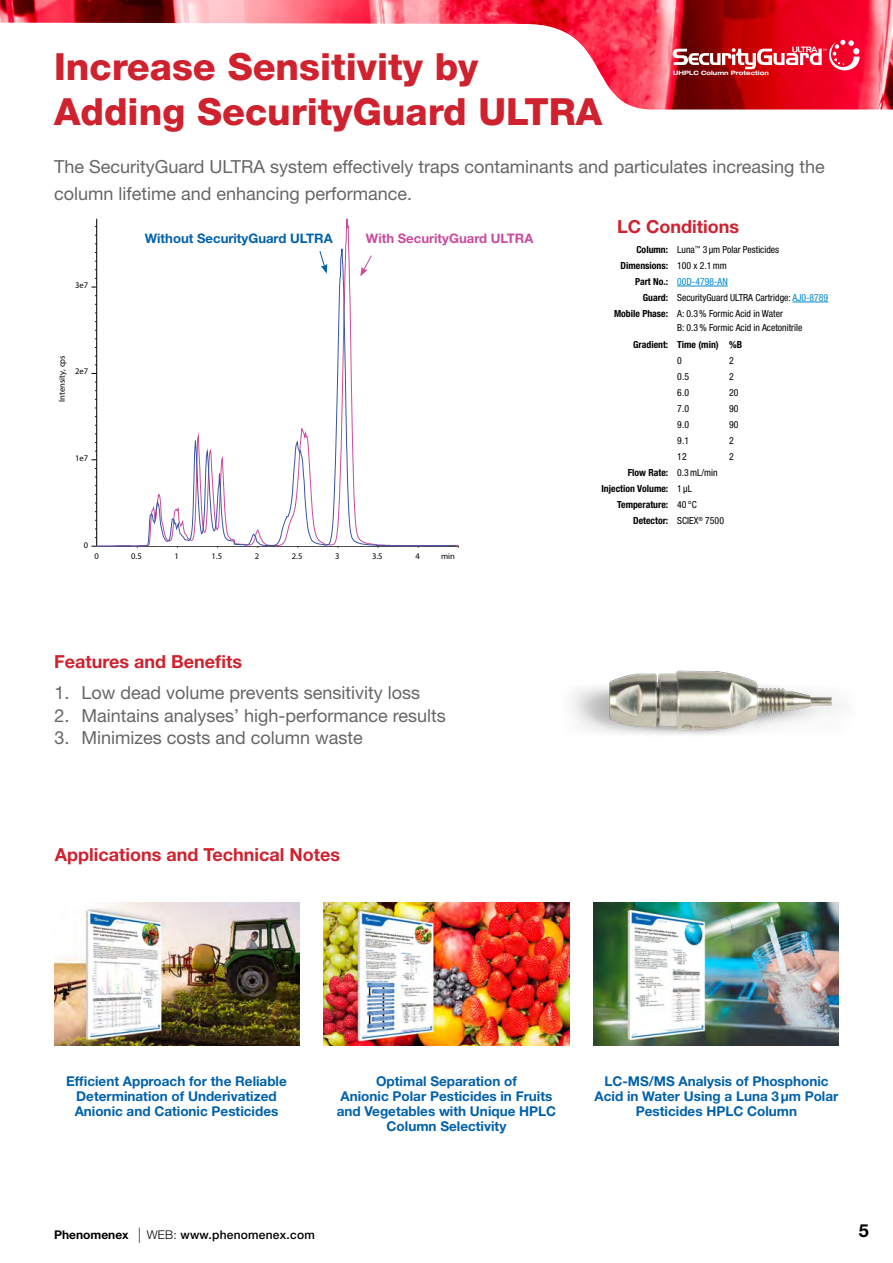
<style>
.page{position:relative;width:893px;height:1263px;background:#fff}
.page>*{position:absolute;margin:0;border:0;box-sizing:border-box;transform-origin:0 0}
.t1{font:800 37.5px/45px "Helvetica Neue LT Pro";color:#cf212e}
.t2{font:18px/27px "Helvetica Neue LT Pro";color:#666}
.t3{font:700 18px "Helvetica Neue LT Pro";color:#cf212e}
.t4{font:700 18px "Helvetica Neue LT Pro";color:#000}
.t5{font:700 13.5px/15px "Helvetica Neue LT Pro";color:#0061ab;text-align:center}
.t6{font:700 13.05px "Helvetica Neue LT Pro";color:#0061ab}
.t7{font:700 13.05px "Helvetica Neue LT Pro";color:#c94b9c}
.t8{font:500 12px "Helvetica Neue LT Pro";letter-spacing:.02em;color:#000}
.t9{font:700 12px "Helvetica Neue LT Pro";color:#000}
.t10{font:condensed 9.75px "Helvetica Neue LT Pro";color:#000}
.t11{font:700 condensed 9.75px "Helvetica Neue LT Pro";color:#000}
.t12{font:condensed 9.75px "Helvetica Neue LT Pro";color:#08c}
.t13{font:8.55px "Myriad Pro";color:#000}
.t14{font:700 expanded 6px "Helvetica Neue LT Pro";color:#fff}
.s1{font-weight:700}
.s2{font-weight:400}
.s3{font-weight:700;color:#000}
.s4{color:#08c}
.s5{font-weight:400;font-stretch:condensed;font-size:21.6px}
.s6{font-weight:300}
</style>
<div class="page">
<img style="left:0;top:0;width:893px;height:110px">
<hr style="left:96px;top:219px;width:1px;height:327px;background:#000">
<svg style="left:92px;top:222px;width:5px;height:325px"></svg>
<hr style="left:97px;top:546px;width:362px;height:1px;background:#000">
<svg style="left:97px;top:249px;width:358px;height:297px"></svg>
<svg style="left:360px;top:255px;width:12px;height:21px"></svg>
<svg style="left:319px;top:250px;width:8px;height:24px"></svg>
<img style="left:572px;top:670px;width:268px;height:65px">
<svg style="left:673px;top:40px;width:187px;height:30px"></svg>
<hr style="left:677px;top:286px;width:51px;height:1px;background:#08c">
<hr style="left:792px;top:302px;width:36px;height:1px;background:#08c">
<img style="left:54px;top:903px;width:245px;height:142px">
<img style="left:324px;top:903px;width:245px;height:142px">
<img style="left:594px;top:903px;width:245px;height:142px">
<h1 class="t1" style="left:54px;top:44px;width:550px">Increase Sensitivity by<br>Adding SecurityGuard ULTRA</h1>
<h2 class="t2" style="left:54px;top:153px;width:772px">The SecurityGuard ULTRA system effectively traps contaminants and particulates increasing the column lifetime and enhancing performance.</h2>
<p class="t14" style="left:673px;top:69px;width:97px">UHPLC Column Protection</p>
<p class="t13" style="left:75px;top:280px;width:15px">3e7</p>
<p class="t13" style="left:57px;top:402px;width:48px;rotate:-90deg">Intensity, cps</p>
<p class="t13" style="left:75px;top:366px;width:15px">2e7</p>
<p class="t13" style="left:75px;top:453px;width:15px">1e7</p>
<p class="t6" style="left:145px;top:230px;width:189px">Without SecurityGuard ULTRA</p>
<p class="t7" style="left:366px;top:230px;width:169px">With SecurityGuard ULTRA</p>
<p class="t13" style="left:84px;top:540px;width:6px">0</p>
<p class="t13" style="left:95px;top:550px;width:6px">0</p>
<p class="t13" style="left:131px;top:550px;width:12px">0.5</p>
<p class="t13" style="left:174px;top:550px;width:6px">1</p>
<p class="t13" style="left:211px;top:550px;width:12px">1.5</p>
<p class="t13" style="left:255px;top:550px;width:6px">2</p>
<p class="t13" style="left:292px;top:550px;width:12px">2.5</p>
<p class="t13" style="left:335px;top:550px;width:6px">3</p>
<p class="t13" style="left:372px;top:550px;width:12px">3.5</p>
<p class="t13" style="left:415px;top:550px;width:6px">4</p>
<p class="t13" style="left:441px;top:550px;width:15px">min</p>
<h2 class="t3" style="left:54px;top:650px;width:190px">Features and Benefits</h2>
<h2 class="t2" style="left:54px;top:679px;width:367px">1. Low dead volume prevents sensitivity loss</h2>
<h2 class="t2" style="left:54px;top:701px;width:393px">2. Maintains analyses’ high-performance results</h2>
<h2 class="t2" style="left:54px;top:724px;width:310px">3. Minimizes costs and column waste</h2>
<h2 class="t3" style="left:55px;top:843px;width:287px">Applications and Technical Notes</h2>
<h2 class="t3" style="left:617px;top:215px;width:123px">LC Conditions</h2>
<p class="t10" style="left:636px;top:244px;width:144px"><span class="s1">Column:</span> Luna<sup>™</sup> 3 µm Polar Pesticides</p>
<p class="t11" style="left:620px;top:260px;width:108px">Dimensions: <span class="s2">100 x 2.1mm</span></p>
<p class="t12" style="left:635px;top:276px;width:94px"><span class="s3">Part No.:</span> 00D-4798-AN</p>
<p class="t10" style="left:643px;top:292px;width:187px"><span class="s1">Guard:</span> SecurityGuard ULTRA Cartridge: <span class="s4">AJ0-8789</span></p>
<p class="t10" style="left:614px;top:308px;width:170px"><span class="s1">Mobile Phase:</span> A: 0.3% Formic Acid in Water</p>
<p class="t10" style="left:677px;top:322px;width:127px">B: 0.3% Formic Acid in Acetonitrile</p>
<p class="t11" style="left:633px;top:339px;width:111px">Gradient: Time (min) %B</p>
<p class="t10" style="left:677px;top:355px;width:6px">0</p>
<p class="t10" style="left:729px;top:355px;width:6px">2</p>
<p class="t10" style="left:677px;top:371px;width:13px">0.5</p>
<p class="t10" style="left:729px;top:371px;width:6px">2</p>
<p class="t10" style="left:677px;top:387px;width:13px">6.0</p>
<p class="t10" style="left:729px;top:387px;width:11px">20</p>
<p class="t10" style="left:677px;top:403px;width:13px">7.0</p>
<p class="t10" style="left:729px;top:403px;width:11px">90</p>
<p class="t10" style="left:677px;top:419px;width:13px">9.0</p>
<p class="t10" style="left:729px;top:419px;width:11px">90</p>
<p class="t10" style="left:677px;top:435px;width:13px">9.1</p>
<p class="t10" style="left:729px;top:435px;width:6px">2</p>
<p class="t10" style="left:677px;top:451px;width:11px">12</p>
<p class="t10" style="left:729px;top:451px;width:6px">2</p>
<p class="t11" style="left:628px;top:467px;width:92px">Flow Rate: <span class="s2">0.3mL/min</span></p>
<p class="t11" style="left:601px;top:483px;width:92px">Injection Volume: <span class="s2">1 µL</span></p>
<p class="t11" style="left:617px;top:499px;width:81px">Temperature: <span class="s2">40 °C</span></p>
<p class="t11" style="left:633px;top:515px;width:92px">Detector: <span class="s2">SCIEX</span><sup>®</sup> <span class="s2">7500</span></p>
<p class="t5" style="left:66px;top:1074px;width:222px">Efficient Approach for the Reliable<br>Determination of Underivatized<br>Anionic and Cationic Pesticides</p>
<p class="t5" style="left:594px;top:1074px;width:245px">LC-MS/MS Analysis of Phosphonic<br>Acid in Water Using a Luna 3μm Polar<br>Pesticides HPLC Column</p>
<p class="t5" style="left:337px;top:1074px;width:221px">Optimal Separation of<br>Anionic Polar Pesticides in Fruits and Vegetables with Unique HPLC<br>Column Selectivity</p>
<p class="t9" style="left:54px;top:1227px;width:76px">Phenomenex</p>
<h2 class="t4" style="left:859px;top:1219px;width:12px">5</h2>
<p class="t8" style="left:139px;top:1227px;width:178px"><span class="s5">l</span> <span class="s6">WEB:</span> www.phenomenex.com</p>
</div>
